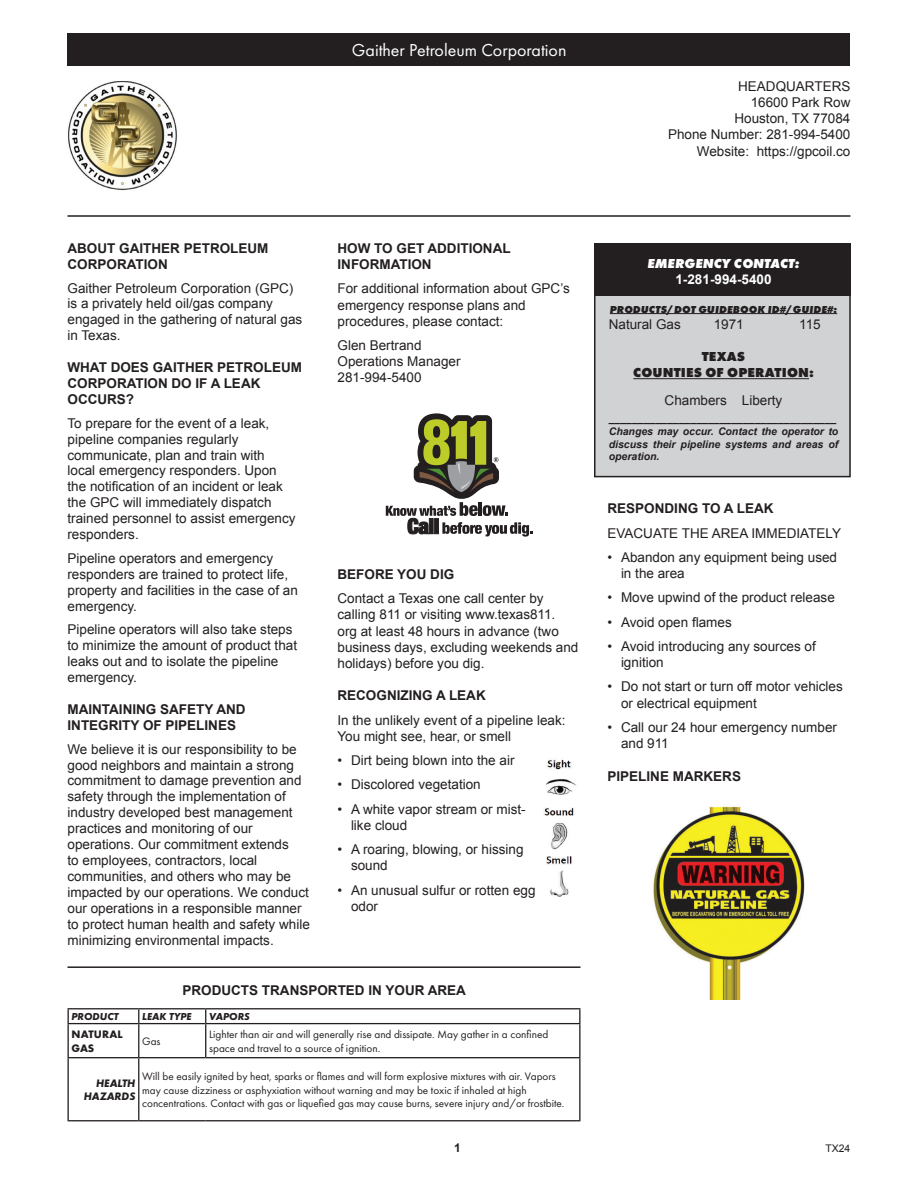
<style>
.page{position:relative;width:918px;height:1188px;background:#fff}
.page>*{position:absolute;margin:0;border:0;box-sizing:border-box;transform-origin:0 0}
.t1{font:18px "Futura PT";color:#fff}
.t2{font:13.5px/15.9px "Arial";color:#231f20}
.t3{font:700 13.5px/15.9px "Arial";color:#231f20}
.t4{font:800 13.5px "Futura PT";letter-spacing:.01em;color:#231f20}
.t5{font:italic 800 13.5px "Futura PT";color:#fff}
.t6{font:700 13.5px "Arial";color:#fff}
.t7{font:700 12px "Arial";color:#231f20}
.t8{font:11.25px/13.5px "Futura PT";color:#231f20}
.t9{font:italic 700 11.25px/13.5px "Futura PT";color:#231f20;text-align:right}
.t10{font:700 11.25px/13.5px "Futura PT";letter-spacing:.01em;color:#231f20}
.t11{font:italic 700 10.5px/12.6px "Arial";color:#231f20;text-align:justify}
.t12{font:700 10.5px "Arial";color:#231f20}
.t13{font:italic 800 10.5px "Futura PT";letter-spacing:.01em;color:#231f20}
.t14{font:italic 700 10.5px "Futura PT";color:#231f20}
.t15{font:10.5px "Arial";color:#231f20}
</style>
<div class="page">
<hr style="left:68px;top:215px;width:782px;height:2px;background:#231f20">
<div style="left:68px;top:34px;width:782px;height:32px;background:#231f20"></div>
<div style="left:595px;top:244px;width:255px;height:233px;background:#d1d2d4"></div>
<div style="left:594px;top:243px;width:257px;height:234px;border:2px solid #231f20"></div>
<div style="left:594px;top:244px;width:257px;height:52px;background:#231f20"></div>
<hr style="left:610px;top:313px;width:227px;height:1px;background:#231f20">
<hr style="left:633px;top:378px;width:176px;height:1px;background:#231f20">
<hr style="left:68px;top:966px;width:512px;height:2px;background:#231f20">
<svg style="left:386px;top:413px;width:146px;height:124px"></svg>
<img style="left:544px;top:759px;width:32px;height:138px">
<img style="left:653px;top:806px;width:152px;height:193px">
<img style="left:68px;top:81px;width:109px;height:110px">
<hr style="left:67px;top:1024px;width:2px;height:33px;background:#231f20">
<hr style="left:138px;top:1024px;width:1px;height:33px;background:#231f20">
<hr style="left:205px;top:1024px;width:1px;height:33px;background:#231f20">
<hr style="left:579px;top:1024px;width:1px;height:33px;background:#231f20">
<hr style="left:68px;top:1057px;width:71px;height:1px;background:#231f20">
<hr style="left:67px;top:1058px;width:2px;height:62px;background:#231f20">
<hr style="left:139px;top:1057px;width:67px;height:1px;background:#231f20">
<hr style="left:138px;top:1058px;width:1px;height:62px;background:#231f20">
<hr style="left:206px;top:1057px;width:374px;height:1px;background:#231f20">
<hr style="left:579px;top:1058px;width:1px;height:62px;background:#231f20">
<hr style="left:68px;top:1120px;width:71px;height:1px;background:#231f20">
<hr style="left:139px;top:1120px;width:67px;height:1px;background:#231f20">
<hr style="left:206px;top:1120px;width:374px;height:1px;background:#231f20">
<hr style="left:68px;top:1008px;width:71px;height:1px;background:#231f20">
<svg style="left:67px;top:1009px;width:2px;height:14px"></svg>
<hr style="left:139px;top:1008px;width:67px;height:1px;background:#231f20">
<svg style="left:138px;top:1009px;width:1px;height:14px"></svg>
<hr style="left:206px;top:1008px;width:374px;height:1px;background:#231f20">
<svg style="left:205px;top:1009px;width:1px;height:14px"></svg>
<svg style="left:579px;top:1009px;width:1px;height:14px"></svg>
<hr style="left:68px;top:1023px;width:71px;height:1px;background:#231f20">
<hr style="left:139px;top:1023px;width:67px;height:1px;background:#231f20">
<hr style="left:206px;top:1023px;width:374px;height:1px;background:#231f20">
<p class="t1" style="left:352px;top:39px;width:216px">Gaither Petroleum Corporation</p>
<p class="t2" style="left:738px;top:78px;width:114px">HEADQUARTERS</p>
<p class="t2" style="left:751px;top:94px;width:101px">16600 Park Row</p>
<p class="t2" style="left:734px;top:111px;width:118px">Houston, TX 77084</p>
<p class="t2" style="left:668px;top:127px;width:184px">Phone Number: 281-994-5400</p>
<p class="t2" style="left:697px;top:143px;width:155px">Website: https://gpcoil.co</p>
<p class="t3" style="left:68px;top:241px;width:203px">ABOUT GAITHER PETROLEUM<br>CORPORATION</p>
<p class="t2" style="left:68px;top:280px;width:236px">Gaither Petroleum Corporation (GPC) is a privately held oil/gas company engaged in the gathering of natural gas in Texas.</p>
<p class="t3" style="left:68px;top:360px;width:236px">WHAT DOES GAITHER PETROLEUM<br>CORPORATION DO IF A LEAK<br>OCCURS?</p>
<p class="t2" style="left:68px;top:415px;width:230px">To prepare for the event of a leak, pipeline companies regularly communicate, plan and train with local emergency responders. Upon the notification of an incident or leak the GPC will immediately dispatch trained personnel to assist emergency responders.</p>
<p class="t2" style="left:68px;top:550px;width:232px">Pipeline operators and emergency responders are trained to protect life, property and facilities in the case of an emergency.</p>
<p class="t2" style="left:68px;top:622px;width:231px">Pipeline operators will also take steps to minimize the amount of product that leaks out and to isolate the pipeline emergency.</p>
<p class="t3" style="left:68px;top:702px;width:180px">MAINTAINING SAFETY AND<br>INTEGRITY OF PIPELINES</p>
<p class="t2" style="left:68px;top:741px;width:244px">We believe it is our responsibility to be good neighbors and maintain a strong commitment to damage prevention and safety through the implementation of industry developed best management practices and monitoring of our operations. Our commitment extends<br>to employees, contractors, local communities, and others who may be impacted by our operations. We conduct our operations in a responsible manner to protect human health and safety while minimizing environmental impacts.</p>
<p class="t3" style="left:338px;top:240px;width:175px">HOW TO GET ADDITIONAL<br>INFORMATION</p>
<p class="t2" style="left:338px;top:281px;width:234px">For additional information about GPC’s</p>
<p class="t2" style="left:338px;top:297px;width:190px">emergency response plans and</p>
<p class="t2" style="left:338px;top:313px;width:167px">procedures, please contact:</p>
<p class="t2" style="left:338px;top:337px;width:125px">Glen Bertrand<br>Operations Manager<br>281-994-5400</p>
<p class="t3" style="left:338px;top:567px;width:118px">BEFORE YOU DIG</p>
<p class="t2" style="left:338px;top:590px;width:242px">Contact a Texas one call center by calling 811 or visiting www.texas811.<br>org at least 48 hours in advance (two business days, excluding weekends and holidays) before you dig.</p>
<p class="t3" style="left:338px;top:688px;width:150px">RECOGNIZING A LEAK</p>
<p class="t2" style="left:338px;top:712px;width:230px">In the unlikely event of a pipeline leak:<br>You might see, hear, or smell</p>
<p class="t2" style="left:338px;top:753px;width:179px">• Dirt being blown into the air</p>
<p class="t2" style="left:338px;top:777px;width:145px">• Discolored vegetation</p>
<p class="t2" style="left:351px;top:801px;width:176px;text-indent:-14px">• A white vapor stream or mist&shy;like cloud</p>
<p class="t2" style="left:351px;top:842px;width:174px;text-indent:-14px">• A roaring, blowing, or hissing sound</p>
<p class="t2" style="left:351px;top:882px;width:186px;text-indent:-14px">• An unusual sulfur or rotten egg odor</p>
<p class="t3" style="left:182px;top:983px;width:285px">PRODUCTS TRANSPORTED IN YOUR AREA</p>
<p class="t14" style="left:72px;top:1010px;width:49px">PRODUCT</p>
<p class="t14" style="left:142px;top:1010px;width:51px">LEAK TYPE</p>
<p class="t14" style="left:209px;top:1010px;width:42px">VAPORS</p>
<p class="t10" style="left:72px;top:1027px;width:53px">NATURAL<br>GAS</p>
<p class="t8" style="left:142px;top:1034px;width:20px">Gas</p>
<p class="t8" style="left:209px;top:1028px;width:341px">Lighter than air and will generally rise and dissipate. May gather in a confined space and travel to a source of ignition.</p>
<p class="t9" style="left:84px;top:1076px;width:53px">HEALTH<br>HAZARDS</p>
<p class="t8" style="left:142px;top:1069px;width:424px">Will be easily ignited by heat, sparks or flames and will form explosive mixtures with air. Vapors may cause dizziness or asphyxiation without warning and may be toxic if inhaled at high concentrations. Contact with gas or liquefied gas may cause burns, severe injury and/or frostbite.</p>
<p class="t5" style="left:647px;top:254px;width:154px">EMERGENCY CONTACT:</p>
<p class="t6" style="left:675px;top:270px;width:98px">1-281-994-5400</p>
<p class="t13" style="left:610px;top:302px;width:229px">PRODUCTS/DOT GUIDEBOOK ID#/GUIDE#:</p>
<p class="t2" style="left:609px;top:316px;width:74px">Natural Gas</p>
<p class="t2" style="left:714px;top:316px;width:32px">1971</p>
<p class="t2" style="left:799px;top:316px;width:23px">115</p>
<p class="t4" style="left:702px;top:348px;width:45px">TEXAS</p>
<p class="t4" style="left:633px;top:364px;width:182px">COUNTIES OF OPERATION:</p>
<p class="t2" style="left:665px;top:393px;width:119px">Chambers Liberty</p>
<p class="t12" style="left:609px;top:412px;width:229px">_______________________________________</p>
<p class="t11" style="left:609px;top:425px;width:231px">Changes may occur. Contact the operator to discuss their pipeline systems and areas of operation.</p>
<p class="t3" style="left:608px;top:501px;width:168px">RESPONDING TO A LEAK</p>
<p class="t2" style="left:608px;top:525px;width:235px">EVACUATE THE AREA IMMEDIATELY</p>
<p class="t2" style="left:621px;top:549px;width:218px;text-indent:-14px">• Abandon any equipment being used in the area</p>
<p class="t2" style="left:608px;top:590px;width:229px">• Move upwind of the product release</p>
<p class="t2" style="left:608px;top:614px;width:126px">• Avoid open flames</p>
<p class="t2" style="left:621px;top:638px;width:196px;text-indent:-14px">• Avoid introducing any sources of ignition</p>
<p class="t2" style="left:621px;top:679px;width:223px;text-indent:-14px">• Do not start or turn off motor vehicles or electrical equipment</p>
<p class="t2" style="left:621px;top:719px;width:218px;text-indent:-14px">• Call our 24 hour emergency number and 911</p>
<p class="t3" style="left:608px;top:768px;width:135px">PIPELINE MARKERS</p>
<p class="t7" style="left:454px;top:1140px;width:8px">1</p>
<p class="t15" style="left:825px;top:1141px;width:27px">TX24</p>
</div>
